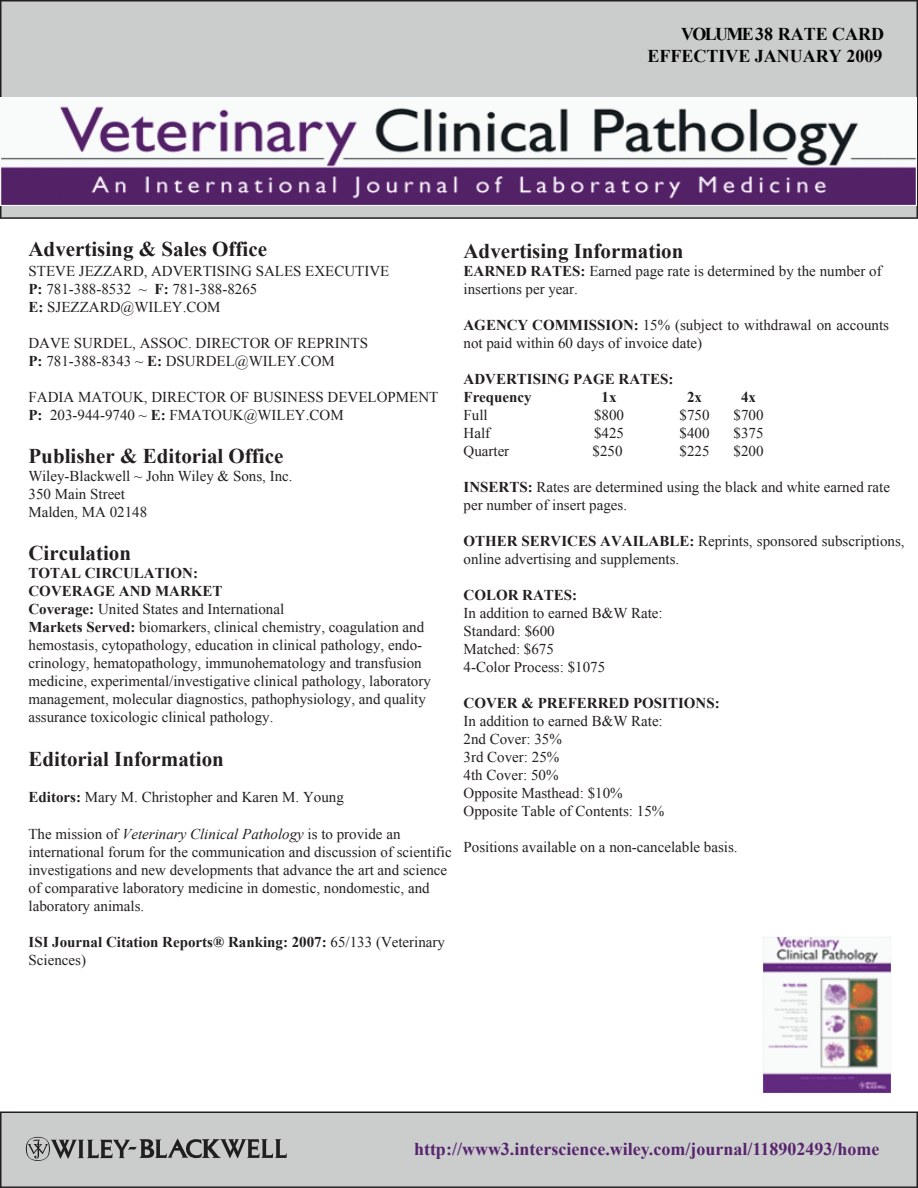
<style>
.page{position:relative;width:918px;height:1188px;background:#fff}
.page>*{position:absolute;margin:0;border:0;box-sizing:border-box;transform-origin:0 0}
.t1{font:700 21px "Times New Roman";color:#231f20}
.t2{font:700 21px "Times New Roman";color:#201d1e}
.t3{font:700 18px "Times New Roman";color:#57246d}
.t4{font:700 18px/22.8px "Times New Roman";color:#040503;text-align:right}
.t5{font:15px/18px "Times New Roman";color:#231f20}
.t6{font:700 15px/18px "Times New Roman";color:#231f20}
.s1{font-weight:700}
.s2{font-style:italic}
.s3{font-weight:400}
</style>
<div class="page">
<div style="left:0;top:1111px;width:918px;height:77px;background:#cbcdcd"></div>
<div style="left:0;top:0;width:918px;height:219px;background:#cbcdcd"></div>
<svg style="left:26px;top:1137px;width:261px;height:24px;background:#969797"></svg>
<img style="left:0;top:97px;width:917px;height:108px">
<img style="left:763px;top:937px;width:128px;height:156px">
<p class="t4" style="left:647px;top:22px;width:238px">VOLUME 38 RATE CARD<br>EFFECTIVE JANUARY 2009</p>
<h1 class="t2" style="left:28px;top:235px;width:240px">Advertising &amp; Sales Office</h1>
<p class="t5" style="left:28px;top:262px;width:362px">STEVE JEZZARD, ADVERTISING SALES EXECUTIVE<br><span class="s1">P:</span> 781-388-8532 ~ <span class="s1">F:</span> 781-388-8265<br><span class="s1">E:</span> SJEZZARD@WILEY.COM</p>
<p class="t5" style="left:28px;top:334px;width:341px">DAVE SURDEL, ASSOC. DIRECTOR OF REPRINTS<br><span class="s1">P:</span> 781-388-8343 ~ <span class="s1">E:</span> DSURDEL@WILEY.COM</p>
<p class="t5" style="left:28px;top:388px;width:411px">FADIA MATOUK, DIRECTOR OF BUSINESS DEVELOPMENT<br><span class="s1">P:</span> 203-944-9740 ~ <span class="s1">E:</span> FMATOUK@WILEY.COM</p>
<h1 class="t1" style="left:28px;top:442px;width:256px">Publisher &amp; Editorial Office</h1>
<p class="t5" style="left:28px;top:467px;width:266px">Wiley-Blackwell ~ John Wiley &amp; Sons, Inc.<br>350 Main Street<br>Malden, MA 02148</p>
<h1 class="t1" style="left:28px;top:539px;width:104px">Circulation</h1>
<p class="t5" style="left:28px;top:564px;width:404px"><span class="s1">TOTAL CIRCULATION:<br>COVERAGE AND MARKET<br>Coverage:</span> United States and International<br><span class="s1">Markets Served:</span> biomarkers, clinical chemistry, coagulation and hemostasis, cytopathology, education in clinical pathology, endo&shy;crinology, hematopathology, immunohematology and transfusion medicine, experimental/investigative clinical pathology, laboratory management, molecular diagnostics, pathophysiology, and quality assurance toxicologic clinical pathology.</p>
<h1 class="t1" style="left:28px;top:744px;width:197px">Editorial Information</h1>
<p class="t5" style="left:28px;top:787px;width:317px"><span class="s1">Editors:</span> Mary M. Christopher and Karen M. Young</p>
<p class="t5" style="left:28px;top:825px;width:425px">The mission of <span class="s2">Veterinary Clinical Pathology</span> is to provide an international forum for the communication and discussion of scientific investigations and new developments that advance the art and science of comparative laboratory medicine in domestic, nondomestic, and laboratory animals.</p>
<p class="t6" style="left:29px;top:933px;width:418px">ISI Journal Citation Reports® Ranking: 2007: <span class="s3">65/133 (Veterinary<br>Sciences)</span></p>
<h1 class="t1" style="left:464px;top:236px;width:221px">Advertising Information</h1>
<p class="t5" style="left:464px;top:262px;width:420px"><span class="s1">EARNED RATES:</span> Earned page rate is determined by the number of insertions per year.</p>
<p class="t5" style="left:464px;top:316px;width:427px"><span class="s1">AGENCY COMMISSION:</span> 15% (subject to withdrawal on accounts not paid within 60 days of invoice date)</p>
<p class="t6" style="left:464px;top:370px;width:212px">ADVERTISING PAGE RATES:<br>Frequency</p>
<p class="t6" style="left:602px;top:388px;width:16px">1x</p>
<p class="t6" style="left:687px;top:388px;width:16px">2x</p>
<p class="t6" style="left:741px;top:388px;width:16px">4x</p>
<p class="t5" style="left:464px;top:406px;width:26px">Full</p>
<p class="t5" style="left:594px;top:406px;width:31px">$800</p>
<p class="t5" style="left:680px;top:406px;width:31px">$750</p>
<p class="t5" style="left:734px;top:406px;width:31px">$700</p>
<p class="t5" style="left:464px;top:424px;width:28px">Half</p>
<p class="t5" style="left:594px;top:424px;width:31px">$425</p>
<p class="t5" style="left:680px;top:424px;width:31px">$400</p>
<p class="t5" style="left:734px;top:424px;width:31px">$375</p>
<p class="t5" style="left:464px;top:442px;width:47px">Quarter</p>
<p class="t5" style="left:593px;top:442px;width:31px">$250</p>
<p class="t5" style="left:680px;top:442px;width:31px">$225</p>
<p class="t5" style="left:734px;top:442px;width:31px">$200</p>
<p class="t5" style="left:464px;top:478px;width:428px"><span class="s1">INSERTS:</span> Rates are determined using the black and white earned rate per number of insert pages.</p>
<p class="t5" style="left:464px;top:532px;width:443px"><span class="s1">OTHER SERVICES AVAILABLE:</span> Reprints, sponsored subscriptions, online advertising and supplements.</p>
<p class="t6" style="left:464px;top:586px;width:115px">COLOR RATES:</p>
<p class="t5" style="left:464px;top:604px;width:201px">In addition to earned B&amp;W Rate:<br>Standard: $600<br>Matched: $675<br>4-Color Process: $1075</p>
<p class="t6" style="left:464px;top:694px;width:258px">COVER &amp; PREFERRED POSITIONS:</p>
<p class="t5" style="left:464px;top:712px;width:202px">In addition to earned B&amp;W Rate:<br>2nd Cover: 35%<br>3rd Cover: 25%<br>4th Cover: 50%<br>Opposite Masthead: $10%<br>Opposite Table of Contents: 15%</p>
<p class="t5" style="left:464px;top:838px;width:276px">Positions available on a non-cancelable basis.</p>
<p class="t3" style="left:414px;top:1137px;width:467px">http://www3.interscience.wiley.com/journal/118902493/home</p>
</div>
